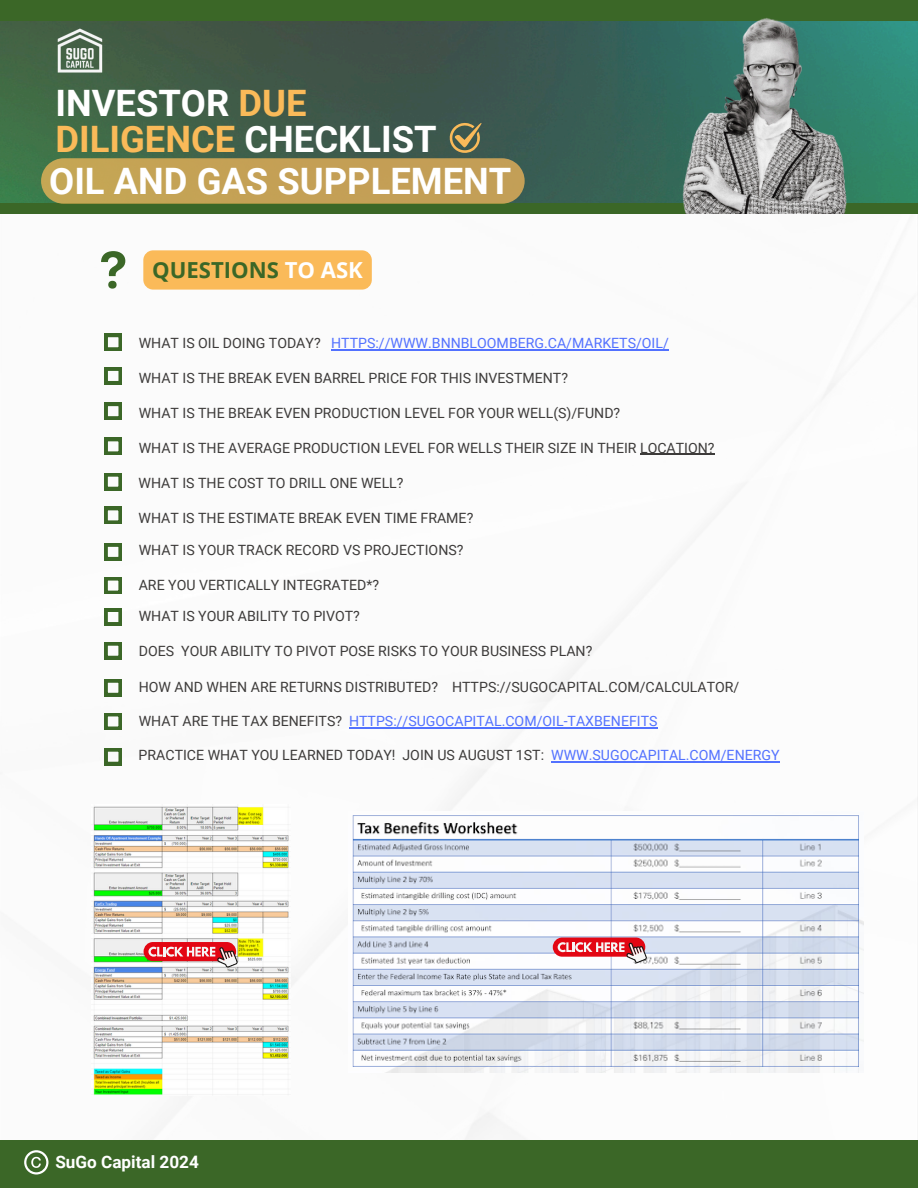
<style>
.page{position:relative;width:918px;height:1188px;background:#fff}
.page>*{position:absolute;margin:0;border:0;box-sizing:border-box;transform-origin:0 0}
.t1{font:700 36.45px/36.2px "Roboto";color:#fff}
.t2{font:700 22.05px "Open Sans";color:#3b6727}
.t3{font:700 17.1px "Roboto";color:#fff}
.t4{font:14.1px "Roboto";color:#3d3b3a}
.t5{font:14.1px "Roboto";color:#5271ff}
.s1{color:#faba59}
.s2{color:#fff}
.s3{color:#3d3b3a}
.s4{color:#5271ff}
</style>
<div class="page">
<img style="left:0;top:21px;width:646px;height:183px">
<div style="left:0;top:0;width:918px;height:21px;background:#3b6727"></div>
<div style="left:0;top:204px;width:918px;height:10px;background:#3b6727"></div>
<svg style="left:105px;top:334px;width:16px;height:17px"></svg>
<svg style="left:105px;top:368px;width:16px;height:16px"></svg>
<svg style="left:105px;top:403px;width:16px;height:17px"></svg>
<svg style="left:105px;top:438px;width:16px;height:17px"></svg>
<svg style="left:104px;top:473px;width:17px;height:17px"></svg>
<svg style="left:104px;top:507px;width:17px;height:17px"></svg>
<div style="left:0;top:1140px;width:918px;height:48px;background:#3b6727"></div>
<svg style="left:24px;top:1150px;width:24px;height:25px"></svg>
<svg style="left:101px;top:251px;width:24px;height:37px"></svg>
<img style="left:646px;top:18px;width:272px;height:196px">
<svg style="left:104px;top:543px;width:17px;height:17px"></svg>
<svg style="left:104px;top:577px;width:17px;height:17px"></svg>
<svg style="left:104px;top:609px;width:17px;height:16px"></svg>
<svg style="left:104px;top:642px;width:17px;height:17px"></svg>
<svg style="left:104px;top:679px;width:17px;height:17px"></svg>
<svg style="left:104px;top:713px;width:17px;height:17px"></svg>
<svg style="left:105px;top:748px;width:16px;height:17px"></svg>
<img style="left:352px;top:815px;width:512px;height:258px">
<img style="left:92px;top:806px;width:198px;height:289px">
<div style="left:553px;top:938px;width:92px;height:19px;background:#e30613;border-radius:9px"></div>
<svg style="left:558px;top:942px;width:89px;height:21px"></svg>
<hr style="left:331px;top:349px;width:338px;height:1px;background:#5271ff">
<hr style="left:640px;top:454px;width:75px;height:1px;background:#3d3b3a">
<div style="left:143px;top:250px;width:229px;height:40px;background:#faba59;border-radius:10px"></div>
<hr style="left:349px;top:728px;width:188px;height:1px;background:#5271ff">
<hr style="left:537px;top:728px;width:121px;height:1px;background:#5271ff">
<hr style="left:551px;top:761px;width:229px;height:1px;background:#5271ff">
<div style="left:144px;top:942px;width:92px;height:19px;background:#e30613;border-radius:9px"></div>
<svg style="left:148px;top:947px;width:90px;height:21px"></svg>
<img style="left:37px;top:21px;width:86px;height:74px">
<svg style="left:41px;top:122px;width:484px;height:82px;background:#888450"></svg>
<p class="t1" style="left:55px;top:85px;width:383px">INVESTOR <span class="s1">DUE<br>DILIGENCE</span> CHECKLIST</p>
<p class="t1" style="left:49px;top:164px;width:464px">OIL AND GAS SUPPLEMENT</p>
<p class="t2" style="left:152px;top:255px;width:212px">QUESTIONS <span class="s2">TO ASK</span></p>
<h1 class="t5" style="left:139px;top:335px;width:532px"><span class="s3">WHAT IS OIL DOING TODAY?</span> HTTPS://WWW.BNNBLOOMBERG.CA/MARKETS/OIL/</h1>
<p class="t4" style="left:139px;top:370px;width:431px">WHAT IS THE BREAK EVEN BARREL PRICE FOR THIS INVESTMENT?</p>
<h1 class="t4" style="left:139px;top:405px;width:483px">WHAT IS THE BREAK EVEN PRODUCTION LEVEL FOR YOUR WELL(S)/FUND?</h1>
<p class="t4" style="left:139px;top:440px;width:577px">WHAT IS THE AVERAGE PRODUCTION LEVEL FOR WELLS THEIR SIZE IN THEIR LOCATION?</p>
<p class="t4" style="left:139px;top:475px;width:266px">WHAT IS THE COST TO DRILL ONE WELL?</p>
<p class="t4" style="left:139px;top:510px;width:336px">WHAT IS THE ESTIMATE BREAK EVEN TIME FRAME?</p>
<p class="t4" style="left:139px;top:542px;width:326px">WHAT IS YOUR TRACK RECORD VS PROJECTIONS?</p>
<p class="t4" style="left:139px;top:577px;width:242px">ARE YOU VERTICALLY INTEGRATED*?</p>
<p class="t4" style="left:139px;top:608px;width:223px">WHAT IS YOUR ABILITY TO PIVOT?</p>
<p class="t4" style="left:139px;top:643px;width:455px">DOES YOUR ABILITY TO PIVOT POSE RISKS TO YOUR BUSINESS PLAN?</p>
<p class="t4" style="left:139px;top:678px;width:602px">HOW AND WHEN ARE RETURNS DISTRIBUTED? HTTPS://SUGOCAPITAL.COM/CALCULATOR/</p>
<p class="t5" style="left:139px;top:713px;width:520px"><span class="s3">WHAT ARE THE TAX BENEFITS?</span> HTTPS://SUGOCAPITAL.COM/OIL-TAXBENEFITS</p>
<p class="t4" style="left:139px;top:747px;width:642px">PRACTICE WHAT YOU LEARNED TODAY! JOIN US AUGUST 1ST: <span class="s4">WWW.SUGOCAPITAL.COM/ENERGY</span></p>
<p class="t3" style="left:55px;top:1153px;width:145px">SuGo Capital 2024</p>
</div>
